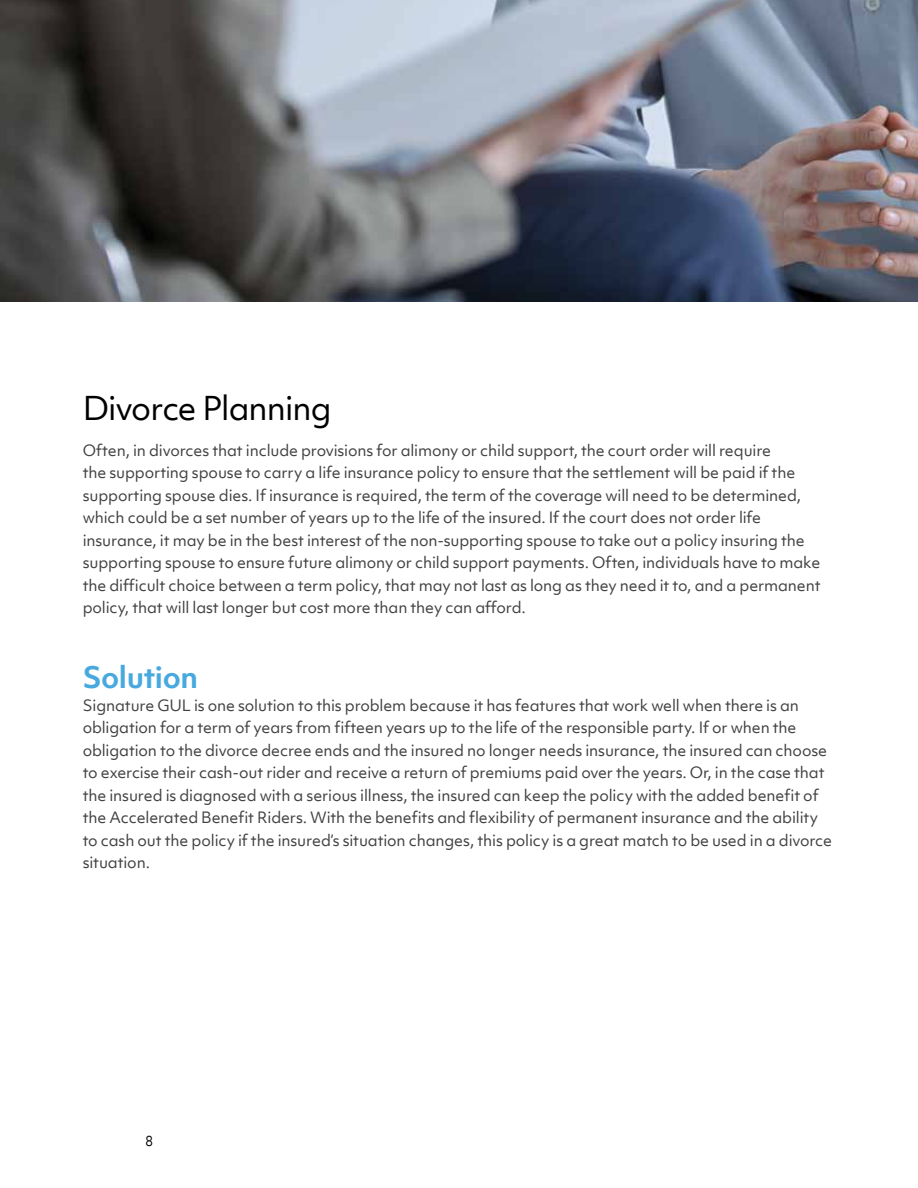
<style>
.page{position:relative;width:918px;height:1188px;background:#fff}
.page>*{position:absolute;margin:0;border:0;box-sizing:border-box;transform-origin:0 0}
.t1{font:31.5px "Objektiv Mk 1";letter-spacing:-.03em;color:#000}
.t2{font:700 28.5px "Objektiv Mk 1";letter-spacing:-.015em;color:#48a9df}
.t3{font:15px/22.5px "Objektiv Mk 1";letter-spacing:-.01em;color:#414042}
.t4{font:13.5px "Objektiv Mk 1";color:#000;scale:.9 1}
</style>
<div class="page">
<img style="left:0;top:0;width:918px;height:302px">
<h1 class="t1" style="left:83px;top:386px;width:251px">Divorce Planning</h1>
<p class="t3" style="left:83px;top:439px;width:739px">Often, in divorces that include provisions for alimony or child support, the court order will require<br>the supporting spouse to carry a life insurance policy to ensure that the settlement will be paid if the supporting spouse dies. If insurance is required, the term of the coverage will need to be determined, which could be a set number of years up to the life of the insured. If the court does not order life insurance, it may be in the best interest of the non-supporting spouse to take out a policy insuring the supporting spouse to ensure future alimony or child support payments. Often, individuals have to make the difficult choice between a term policy, that may not last as long as they need it to, and a permanent policy, that will last longer but cost more than they can afford.</p>
<h2 class="t2" style="left:83px;top:657px;width:117px">Solution</h2>
<p class="t3" style="left:83px;top:694px;width:751px">Signature GUL is one solution to this problem because it has features that work well when there is an obligation for a term of years from fifteen years up to the life of the responsible party. If or when the obligation to the divorce decree ends and the insured no longer needs insurance, the insured can choose to exercise their cash-out rider and receive a return of premiums paid over the years. Or, in the case that the insured is diagnosed with a serious illness, the insured can keep the policy with the added benefit of the Accelerated Benefit Riders. With the benefits and flexibility of permanent insurance and the ability to cash out the policy if the insured’s situation changes, this policy is a great match to be used in a divorce situation.</p>
<p class="t4" style="left:146px;top:1131px;width:10px">8</p>
</div>
